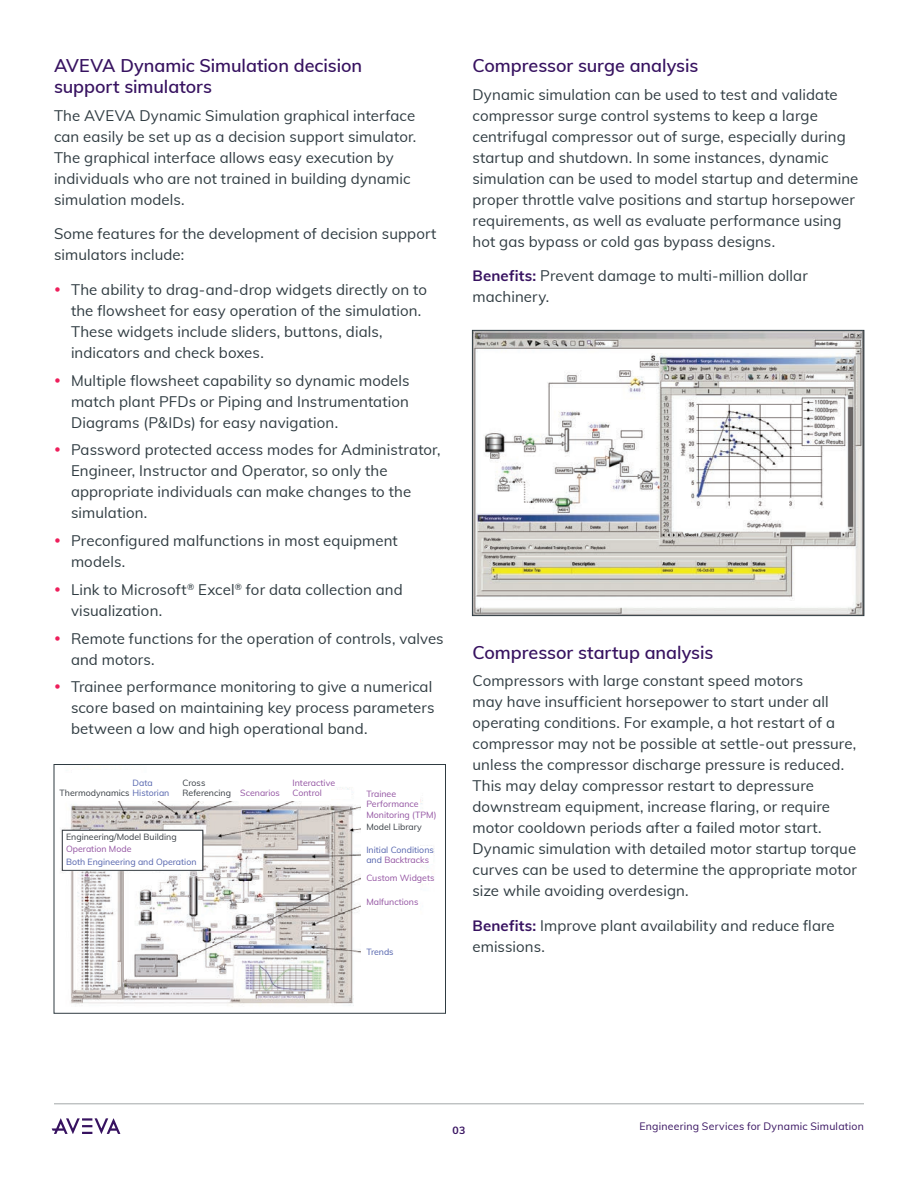
<style>
.page{position:relative;width:918px;height:1188px;background:#fff}
.page>*{position:absolute;margin:0;border:0;box-sizing:border-box;transform-origin:0 0}
.S1_Subheadlines{font:600 18px/21px "Muli";letter-spacing:-.005em;color:#371260}
.Body_Copy{font:15px/21px "Muli";letter-spacing:.005em;color:#2f3b41}
.t1{font:10.5px "Muli";letter-spacing:.02em;color:#371260}
.t2{font:700 10.5px "Muli";color:#371260}
.t3{font:8.85px/12.3px "Muli";color:#5262ac}
.t4{font:8.85px/10.5px "Muli";color:#9252a1}
.t5{font:8.85px/10.5px "Muli";color:#363c42}
.s1{color:#9252a1}
.s2{color:#5262ac}
.s3{color:#363c42}
.s4{font-weight:700;color:#371260}
</style>
<div class="page">
<hr style="left:54px;top:1104px;width:810px;height:1px;background:#a3a7a9">
<svg style="left:52px;top:1118px;width:68px;height:16px"></svg>
<img style="left:474px;top:332px;width:388px;height:282px">
<div style="left:472px;top:330px;width:392px;height:286px;border:1px solid #2f3b41"></div>
<img style="left:61px;top:768px;width:374px;height:238px">
<div style="left:72px;top:771px;width:69px;height:10px;background:#fff"></div>
<div style="left:361px;top:780px;width:59px;height:216px;background:#fff"></div>
<div style="left:57px;top:773px;width:274px;height:27px;background:#fff"></div>
<div style="left:278px;top:790px;width:72px;height:9px;background:#fff"></div>
<div style="left:366px;top:847px;width:66px;height:17px;background:#fff"></div>
<div style="left:366px;top:871px;width:64px;height:11px;background:#fff"></div>
<div style="left:62px;top:830px;width:141px;height:40px;background:#fff"></div>
<div style="left:62px;top:830px;width:141px;height:41px;border:1px solid #363c42"></div>
<div style="left:54px;top:764px;width:392px;height:249px;border:1px solid #2f3b41"></div>
<p class="S1_Subheadlines" style="left:54px;top:54px;width:310px">AVEVA Dynamic Simulation decision support simulators</p>
<p class="Body_Copy" style="left:54px;top:104px;width:364px">The AVEVA Dynamic Simulation graphical interface can easily be set up as a decision support simulator.<br>The graphical interface allows easy execution by individuals who are not trained in building dynamic simulation models.</p>
<p class="Body_Copy" style="left:54px;top:223px;width:384px">Some features for the development of decision support simulators include:</p>
<p class="Body_Copy" style="left:71px;top:278px;width:357px">The ability to drag-and-drop widgets directly on to the flowsheet for easy operation of the simulation.<br>These widgets include sliders, buttons, dials, indicators and check boxes.</p>
<p class="Body_Copy" style="left:71px;top:369px;width:340px;text-align:justify">Multiple flowsheet capability so dynamic models match plant PFDs or Piping and Instrumentation Diagrams (P&amp;IDs) for easy navigation.</p>
<p class="Body_Copy" style="left:71px;top:439px;width:371px">Password protected access modes for Administrator, Engineer, Instructor and Operator, so only the appropriate individuals can make changes to the simulation.</p>
<p class="Body_Copy" style="left:71px;top:529px;width:328px">Preconfigured malfunctions in most equipment models.</p>
<p class="Body_Copy" style="left:71px;top:578px;width:333px">Link to Microsoft<sup>®</sup> Excel<sup>®</sup> for data collection and visualization.</p>
<p class="Body_Copy" style="left:71px;top:627px;width:374px">Remote functions for the operation of controls, valves and motors.</p>
<p class="Body_Copy" style="left:71px;top:676px;width:365px">Trainee performance monitoring to give a numerical score based on maintaining key process parameters between a low and high operational band.</p>
<p class="t3" style="left:133px;top:776px;width:22px">Data</p>
<p class="t5" style="left:183px;top:777px;width:99px">Cross<br>Referencing <span class="s1">Scenarios</span></p>
<p class="t4" style="left:293px;top:777px;width:44px">Interactive<br>Control</p>
<p class="t5" style="left:60px;top:787px;width:111px">Thermodynamics <span class="s2">Historian</span></p>
<p class="t3" style="left:66px;top:830px;width:132px"><span class="s3">Engineering/Model Building<br></span><span class="s1">Operation Mode<br></span>Both Engineering and Operation</p>
<p class="t4" style="left:366px;top:788px;width:72px">Trainee<br>Performance<br>Monitoring (TPM)</p>
<p class="t5" style="left:366px;top:821px;width:57px">Model Library</p>
<p class="t3" style="left:366px;top:844px;width:69px;line-height:10.5px">Initial Conditions and <span class="s1">Backtracks</span></p>
<p class="t4" style="left:366px;top:872px;width:70px">Custom Widgets</p>
<p class="t4" style="left:366px;top:896px;width:54px">Malfunctions</p>
<p class="t3" style="left:366px;top:945px;width:29px">Trends</p>
<p class="S1_Subheadlines" style="left:472px;top:54px;width:227px">Compressor surge analysis</p>
<p class="Body_Copy" style="left:472px;top:83px;width:387px">Dynamic simulation can be used to test and validate compressor surge control systems to keep a large centrifugal compressor out of surge, especially during startup and shutdown. In some instances, dynamic simulation can be used to model startup and determine proper throttle valve positions and startup horsepower requirements, as well as evaluate performance using hot gas bypass or cold gas bypass designs.</p>
<p class="Body_Copy" style="left:472px;top:265px;width:337px"><span class="s4">Benefits:</span> Prevent damage to multi-million dollar machinery.</p>
<p class="S1_Subheadlines" style="left:472px;top:641px;width:242px">Compressor startup analysis</p>
<p class="Body_Copy" style="left:472px;top:670px;width:386px">Compressors with large constant speed motors<br>may have insufficient horsepower to start under all operating conditions. For example, a hot restart of a compressor may not be possible at settle-out pressure, unless the compressor discharge pressure is reduced.<br>This may delay compressor restart to depressure downstream equipment, increase flaring, or require motor cooldown periods after a failed motor start.<br>Dynamic simulation with detailed motor startup torque curves can be used to determine the appropriate motor size while avoiding overdesign.</p>
<p class="Body_Copy" style="left:472px;top:914px;width:364px"><span class="s4">Benefits:</span> Improve plant availability and reduce flare emissions.</p>
<p class="t2" style="left:453px;top:1123px;width:14px">03</p>
<p class="t1" style="left:639px;top:1118px;width:226px">Engineering Services for Dynamic Simulation</p>
</div>
